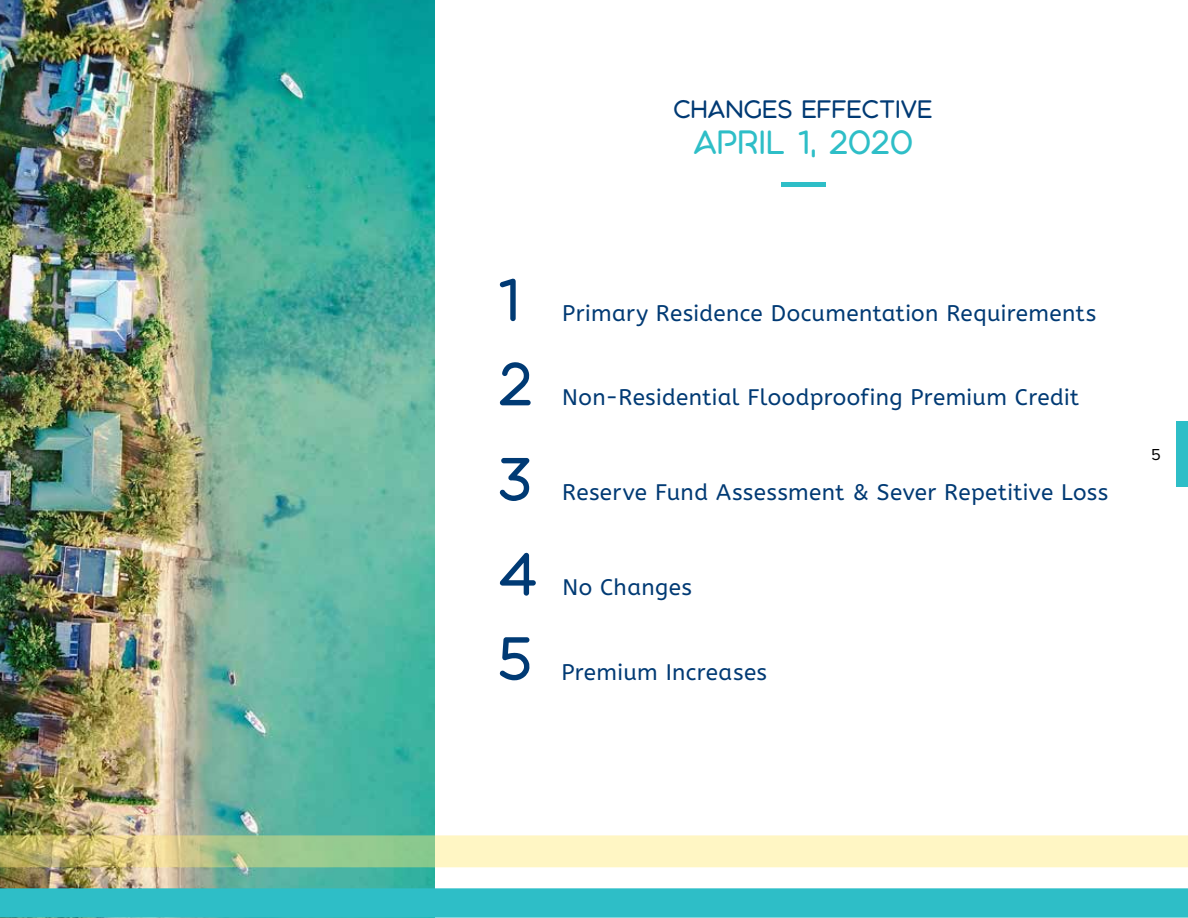
<style>
.page{position:relative;width:1188px;height:918px;background:#fff}
.page>*{position:absolute;margin:0;border:0;box-sizing:border-box;transform-origin:0 0}
.t1{font:54px "Aquatico";color:#003a74}
.t2{font:30px "Aquatico";letter-spacing:.015em;color:#2ebec7}
.t3{font:22.5px "A Bee Zee";letter-spacing:.015em;color:#003a74}
.t4{font:22.5px "Aquatico";letter-spacing:.02em;color:#003a74}
.t5{font:16.5px "Proxima Nova";color:#000}
</style>
<div class="page">
<img style="left:0;top:0;width:435px;height:788px">
<svg style="left:0;top:788px;width:1188px;height:130px"></svg>
<hr style="left:781px;top:183px;width:44px;height:4px;background:#2ebec7">
<div style="left:1176px;top:422px;width:12px;height:65px;background:#2ebec7"></div>
<p class="t4" style="left:673px;top:98px;width:261px">CHANGES EFFECTIVE</p>
<h2 class="t2" style="left:693px;top:127px;width:221px">APRIL 1, 2020</h2>
<h1 class="t1" style="left:498px;top:273px;width:22px">1</h1>
<h1 class="t1" style="left:498px;top:357px;width:37px">2</h1>
<h1 class="t1" style="left:498px;top:452px;width:35px">3</h1>
<h1 class="t1" style="left:498px;top:547px;width:42px">4</h1>
<h1 class="t1" style="left:498px;top:631px;width:35px">5</h1>
<p class="t3" style="left:562px;top:300px;width:536px">Primary Residence Documentation Requirements</p>
<p class="t3" style="left:562px;top:385px;width:518px">Non-Residential Floodproofing Premium Credit</p>
<p class="t3" style="left:562px;top:480px;width:548px">Reserve Fund Assessment &amp; Sever Repetitive Loss</p>
<p class="t3" style="left:562px;top:575px;width:131px">No Changes</p>
<p class="t3" style="left:561px;top:659px;width:207px">Premium Increases</p>
<p class="t5" style="left:1151px;top:442px;width:11px">5</p>
</div>
